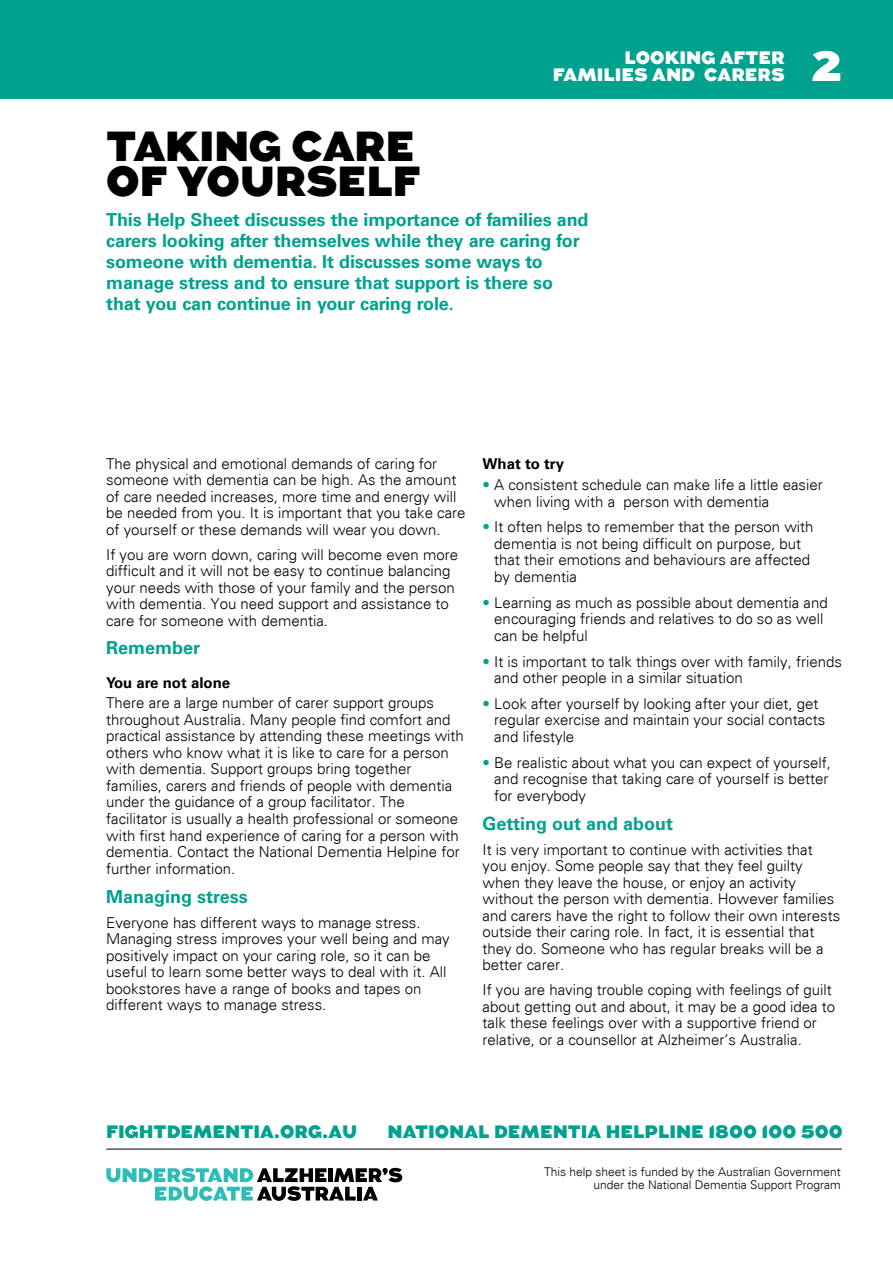
<style>
.page{position:relative;width:893px;height:1263px;background:#fff}
.page>*{position:absolute;margin:0;border:0;box-sizing:border-box;transform-origin:0 0}
.t1{font:900 42px/34.5px "Augustus";letter-spacing:-.01em;color:#000}
.t2{font:900 42px "Augustus";color:#fff}
.t3{font:700 18px/21px "Univers LT Std";letter-spacing:-.01em;color:#00a18e}
.t4{font:900 18px "Augustus";color:#00a18e}
.t5{font:900 18px/17.2px "Augustus";color:#fff;text-align:right}
.t6{font:300 15px/16.5px "Univers";color:#000}
.t7{font:700 15px "Univers LT Std";color:#000}
.t8{font:300 12px/13.5px "Univers";color:#000;text-align:right}
.s1{color:#00a18e}
</style>
<div class="page">
<div style="left:0;top:0;width:893px;height:99px;background:#00a18e"></div>
<hr style="left:106px;top:1149px;width:736px;height:1px;background:#000">
<svg style="left:106px;top:1168px;width:296px;height:33px"></svg>
<p class="t5" style="left:553px;top:49px;width:234px">LOOKING AFTER<br>FAMILIES AND CARERS</p>
<h1 class="t1" style="left:106px;top:130px;width:316px">TAKING CARE<br>OF YOURSELF</h1>
<p class="t3" style="left:106px;top:210px;width:484px">This Help Sheet discusses the importance of families and carers looking after themselves while they are caring for someone with dementia. It discusses some ways to manage stress and to ensure that support is there so that you can continue in your caring role.</p>
<h1 class="t2" style="left:812px;top:41px;width:31px">2</h1>
<p class="t6" style="left:106px;top:455px;width:361px">The physical and emotional demands of caring for someone with dementia can be high. As the amount of care needed increases, more time and energy will be needed from you. It is important that you take care of yourself or these demands will wear you down.</p>
<p class="t6" style="left:106px;top:546px;width:353px">If you are worn down, caring will become even more difficult and it will not be easy to continue balancing your needs with those of your family and the person with dementia. You need support and assistance to care for someone with dementia.</p>
<p class="t3" style="left:106px;top:637px;width:96px">Remember</p>
<p class="t7" style="left:106px;top:674px;width:126px">You are not alone</p>
<p class="t6" style="left:106px;top:695px;width:359px">There are a large number of carer support groups throughout Australia. Many people find comfort and practical assistance by attending these meetings with others who know what it is like to care for a person with dementia. Support groups bring together families, carers and friends of people with dementia under the guidance of a group facilitator. The facilitator is usually a health professional or someone with first hand experience of caring for a person with dementia. Contact the National Dementia Helpine for further information.</p>
<p class="t3" style="left:106px;top:886px;width:143px">Managing stress</p>
<p class="t6" style="left:106px;top:914px;width:345px">Everyone has different ways to manage stress.<br>Managing stress improves your well being and may positively impact on your caring role, so it can be useful to learn some better ways to deal with it. All bookstores have a range of books and tapes on different ways to manage stress.</p>
<p class="t7" style="left:483px;top:455px;width:83px">What to try</p>
<p class="t6" style="left:494px;top:477px;width:330px;text-indent:-12px"><span class="s1">•</span> A consistent schedule can make life a little easier when living with a person with dementia</p>
<p class="t6" style="left:494px;top:519px;width:321px;text-indent:-12px"><span class="s1">•</span> It often helps to remember that the person with dementia is not being difficult on purpose, but that their emotions and behaviours are affected by dementia</p>
<p class="t6" style="left:494px;top:594px;width:335px;text-indent:-12px"><span class="s1">•</span> Learning as much as possible about dementia and encouraging friends and relatives to do so as well can be helpful</p>
<p class="t6" style="left:494px;top:653px;width:349px;text-indent:-12px"><span class="s1">•</span> It is important to talk things over with family, friends and other people in a similar situation</p>
<p class="t6" style="left:494px;top:695px;width:332px;text-indent:-12px"><span class="s1">•</span> Look after yourself by looking after your diet, get regular exercise and maintain your social contacts and lifestyle</p>
<p class="t6" style="left:494px;top:754px;width:338px;text-indent:-12px"><span class="s1">•</span> Be realistic about what you can expect of yourself, and recognise that taking care of yourself is better for everybody</p>
<p class="t3" style="left:483px;top:813px;width:192px">Getting out and about</p>
<p class="t6" style="left:483px;top:841px;width:359px">It is very important to continue with activities that you enjoy. Some people say that they feel guilty when they leave the house, or enjoy an activity without the person with dementia. However families and carers have the right to follow their own interests outside their caring role. In fact, it is essential that they do. Someone who has regular breaks will be a better carer.</p>
<p class="t6" style="left:483px;top:982px;width:354px">If you are having trouble coping with feelings of guilt about getting out and about, it may be a good idea to talk these feelings over with a supportive friend or relative, or a counsellor at Alzheimer’s Australia.</p>
<p class="t4" style="left:106px;top:1121px;width:252px">FIGHTDEMENTIA.ORG.AU</p>
<p class="t4" style="left:387px;top:1121px;width:457px">NATIONAL DEMENTIA HELPLINE 1800 100 500</p>
<p class="t8" style="left:544px;top:1165px;width:298px">This help sheet is funded by the Australian Government under the National Dementia Support Program</p>
</div>
